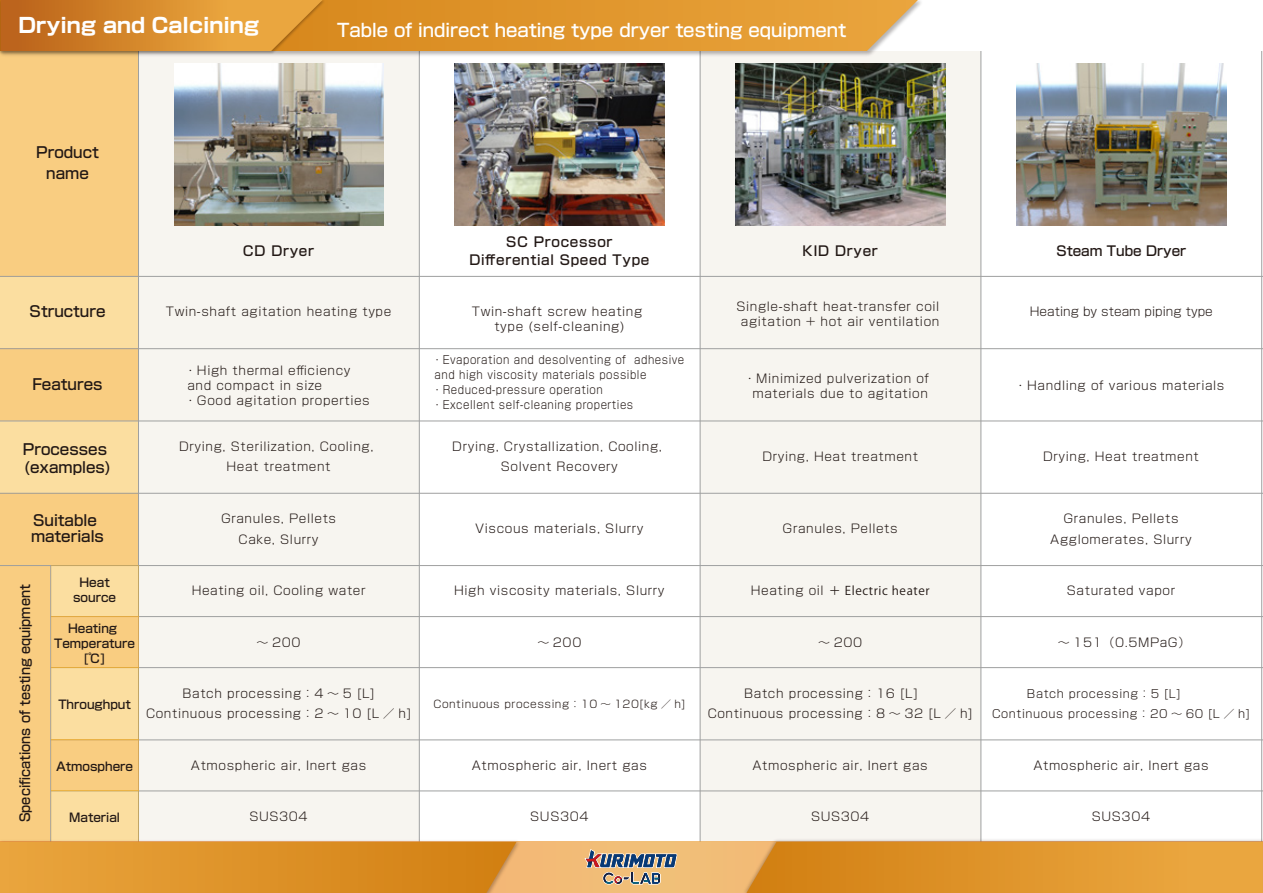
<style>
.page{position:relative;width:1263px;height:893px;background:#fff}
.page>*{position:absolute;margin:0;border:0;box-sizing:border-box;transform-origin:0 0}
.t1{font:700 20.4px "Shin Go Pro";color:#fff}
.t2{font:500 18px "Shin Go Pro";color:#fff}
.t3{font:500 15px/21px "Shin Go Pro";color:#221815}
.t4{font:500 13.5px/18px "Shin Go Pro";letter-spacing:.05em;color:#221815;text-align:center}
.t5{font:500 13.5px "Shin Go Pro";color:#221815;scale:.95 1}
.t6{font:500 13.5px "Shin Go Pro";color:#221815}
.t7{font:300 12px/20.1px "Shin Go Pro";letter-spacing:.05em;color:#221815;text-align:center}
.t8{font:500 12px/15px "Shin Go Pro";color:#221815;text-align:center}
.t9{font:12px "Koz Go Pr 6 N";letter-spacing:.05em;color:#221815}
.t10{font:300 12px "Shin Go Pro";color:#221815}
.t11{font:300 11.25px/15px "Shin Go Pro";letter-spacing:.05em;color:#221815;scale:.9 1}
.t12{font:300 11.25px/20.1px "Shin Go Pro";letter-spacing:.05em;color:#221815}
.t13{font:300 10.5px "Shin Go Pro";letter-spacing:.05em;color:#221815}
.s1{font-family:"Shin Go Pro";font-weight:300}
</style>
<div class="page">
<div style="left:0;top:51px;width:138px;height:225px;background:#f9cd81"></div>
<div style="left:0;top:276px;width:138px;height:73px;background:#fbdea0"></div>
<div style="left:0;top:349px;width:138px;height:72px;background:#f9cd81"></div>
<div style="left:0;top:421px;width:138px;height:72px;background:#fbdea0"></div>
<div style="left:0;top:493px;width:138px;height:73px;background:#f9cd81"></div>
<div style="left:0;top:566px;width:51px;height:276px;background:#f9cd81"></div>
<div style="left:138px;top:48px;width:281px;height:794px;background:#f7f5f0"></div>
<div style="left:700px;top:48px;width:281px;height:794px;background:#f7f5f0"></div>
<hr style="left:50px;top:566px;width:1px;height:276px;background:#9fa0a0">
<hr style="left:0;top:565px;width:1263px;height:1px;background:#9fa0a0">
<hr style="left:0;top:493px;width:1263px;height:1px;background:#9fa0a0">
<hr style="left:0;top:421px;width:1263px;height:1px;background:#9fa0a0">
<hr style="left:0;top:348px;width:1263px;height:1px;background:#9fa0a0">
<hr style="left:0;top:276px;width:1263px;height:1px;background:#9fa0a0">
<hr style="left:51px;top:616px;width:1212px;height:1px;background:#9fa0a0">
<hr style="left:51px;top:667px;width:1212px;height:1px;background:#9fa0a0">
<hr style="left:51px;top:740px;width:1212px;height:1px;background:#9fa0a0">
<hr style="left:51px;top:791px;width:1212px;height:1px;background:#9fa0a0">
<hr style="left:419px;top:48px;width:1px;height:794px;background:#9fa0a0">
<hr style="left:700px;top:48px;width:1px;height:794px;background:#9fa0a0">
<hr style="left:981px;top:48px;width:1px;height:794px;background:#9fa0a0">
<hr style="left:1261px;top:48px;width:1px;height:794px;background:#9fa0a0">
<hr style="left:138px;top:48px;width:1px;height:794px;background:#9fa0a0">
<div style="left:51px;top:566px;width:87px;height:51px;background:#fbdea0"></div>
<div style="left:51px;top:617px;width:87px;height:51px;background:#f9cd81"></div>
<div style="left:51px;top:740px;width:87px;height:51px;background:#f9cd81"></div>
<div style="left:51px;top:791px;width:87px;height:51px;background:#fbdea0"></div>
<div style="left:51px;top:668px;width:87px;height:72px;background:#fbdea0"></div>
<div style="left:585px;top:0;width:678px;height:51px;background:#fff"></div>
<img style="left:3px;top:0;width:918px;height:58px">
<svg style="left:327px;top:0;width:591px;height:51px;background:#e19a36"></svg>
<img style="left:0;top:0;width:327px;height:55px">
<svg style="left:1px;top:0;width:322px;height:51px;background:#d6892d"></svg>
<div style="left:0;top:842px;width:1263px;height:51px;background:#f2bc77"></div>
<img style="left:0;top:837px;width:522px;height:13px">
<svg style="left:0;top:842px;width:516px;height:51px;background:#de932a"></svg>
<img style="left:740px;top:836px;width:523px;height:57px">
<svg style="left:746px;top:842px;width:517px;height:51px;background:#df962d"></svg>
<svg style="left:584px;top:849px;width:93px;height:36px"></svg>
<img style="left:174px;top:64px;width:210px;height:161px">
<img style="left:455px;top:64px;width:209px;height:161px">
<img style="left:736px;top:64px;width:209px;height:161px">
<img style="left:1016px;top:64px;width:210px;height:161px">
<h1 class="t1" style="left:18px;top:9px;width:242px">Drying and Calcining</h1>
<h2 class="t2" style="left:337px;top:15px;width:510px">Table of indirect heating type dryer testing equipment</h2>
<p class="t3" style="left:36px;top:140px;width:64px;text-align:center">Product name</p>
<p class="t4" style="left:469px;top:231px;width:181px">SC Processor<br>Differential Speed Type</p>
<p class="t6" style="left:243px;top:239px;width:73px">CD Dryer</p>
<p class="t4" style="left:802px;top:240px;width:77px">KID Dryer</p>
<p class="t6" style="left:1056px;top:239px;width:131px">Steam Tube Dryer</p>
<p class="t3" style="left:30px;top:299px;width:77px">Structure</p>
<p class="t7" style="left:736px;top:298px;width:204px;line-height:15px">Single-shaft heat-transfer coil agitation + hot air ventilation</p>
<p class="t7" style="left:166px;top:300px;width:227px">Twin-shaft agitation heating type</p>
<p class="t10" style="left:1030px;top:302px;width:184px">Heating by steam piping type</p>
<p class="t7" style="left:472px;top:303px;width:172px;line-height:15px">Twin-shaft screw heating type (self-cleaning)</p>
<p class="t3" style="left:33px;top:371px;width:72px">Features</p>
<p class="t7" style="left:184px;top:362px;width:187px;line-height:15px;text-align:left">・High thermal efficiency and compact in size<br>・Good agitation properties</p>
<p class="t11" style="left:432px;top:351px;width:282px">・Evaporation and desolventing of adhesive and high viscosity materials possible・Reduced-pressure operation<br>・Excellent self-cleaning properties</p>
<p class="t7" style="left:744px;top:369px;width:187px;line-height:15px;text-align:right">・Minimized pulverization of materials due to agitation</p>
<p class="t7" style="left:1014px;top:374px;width:211px">・Handling of various materials</p>
<p class="t3" style="left:23px;top:438px;width:90px;line-height:18.8px">Processes (examples)</p>
<p class="t3" style="left:31px;top:510px;width:75px;line-height:16.5px">Suitable materials</p>
<p class="t7" style="left:179px;top:435px;width:196px">Drying, Sterilization, Cooling,<br>Heat treatment</p>
<p class="t7" style="left:452px;top:435px;width:211px">Drying, Crystallization, Cooling,<br>Solvent Recovery</p>
<p class="t7" style="left:762px;top:445px;width:157px">Drying, Heat treatment</p>
<p class="t7" style="left:1043px;top:445px;width:157px">Drying, Heat treatment</p>
<p class="t7" style="left:221px;top:507px;width:117px">Granules, Pellets<br>Cake, Slurry</p>
<p class="t7" style="left:475px;top:517px;width:170px">Viscous materials, Slurry</p>
<p class="t7" style="left:783px;top:517px;width:117px">Granules, Pellets</p>
<p class="t7" style="left:1050px;top:507px;width:143px">Granules, Pellets<br>Agglomerates, Slurry</p>
<p class="t5" style="left:14px;top:822px;width:252px;rotate:-90deg">Specifications of testing equipment</p>
<p class="t8" style="left:73px;top:574px;width:45px">Heat source</p>
<p class="t8" style="left:54px;top:619px;width:82px">Heating<br>Temperature [℃]</p>
<p class="t8" style="left:58px;top:695px;width:74px">Throughput</p>
<p class="t7" style="left:192px;top:579px;width:175px">Heating oil, Cooling water</p>
<p class="t7" style="left:454px;top:579px;width:212px">High viscosity materials, Slurry</p>
<p class="t9" style="left:751px;top:584px;width:180px"><span class="s1">Heating oil</span> ＋ Electric heater</p>
<p class="t7" style="left:1067px;top:579px;width:110px">Saturated vapor</p>
<p class="t7" style="left:257px;top:631px;width:46px">～ 200</p>
<p class="t7" style="left:537px;top:631px;width:46px">～ 200</p>
<p class="t7" style="left:818px;top:631px;width:46px">～ 200</p>
<p class="t7" style="left:1058px;top:631px;width:134px">～ 151（0.5MPaG）</p>
<p class="t7" style="left:146px;top:682px;width:267px">Batch processing：4 ～ 5 [L]<br>Continuous processing：2 ～ 10 [L ／ h]</p>
<p class="t13" style="left:433px;top:695px;width:253px">Continuous processing：10 ～ 120[kg ／ h]</p>
<p class="t7" style="left:708px;top:682px;width:267px;text-align:left;text-indent:37px">Batch processing：16 [L]<br>Continuous processing：8 ～ 32 [L ／ h]</p>
<p class="t12" style="left:992px;top:682px;width:259px;text-indent:35px">Batch processing：5 [L]<br>Continuous processing：20 ～ 60 [L ／ h]</p>
<p class="t8" style="left:56px;top:757px;width:79px">Atmosphere</p>
<p class="t8" style="left:69px;top:808px;width:52px">Material</p>
<p class="t7" style="left:191px;top:753px;width:177px">Atmospheric air, Inert gas</p>
<p class="t7" style="left:472px;top:753px;width:177px">Atmospheric air, Inert gas</p>
<p class="t7" style="left:753px;top:753px;width:177px">Atmospheric air, Inert gas</p>
<p class="t7" style="left:1033px;top:753px;width:177px">Atmospheric air, Inert gas</p>
<p class="t7" style="left:249px;top:804px;width:60px">SUS304</p>
<p class="t7" style="left:530px;top:804px;width:60px">SUS304</p>
<p class="t7" style="left:811px;top:804px;width:60px">SUS304</p>
<p class="t7" style="left:1092px;top:804px;width:60px">SUS304</p>
</div>
